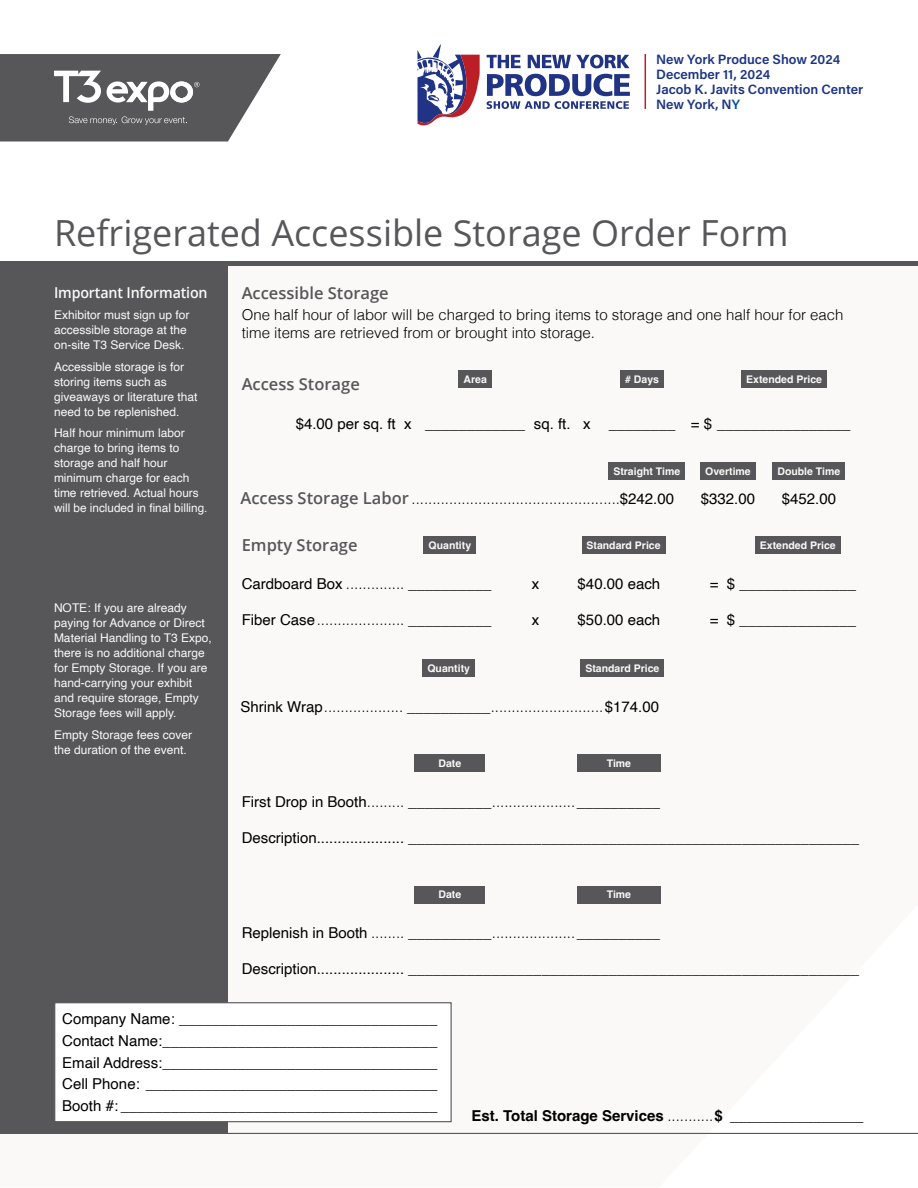
<style>
.page{position:relative;width:918px;height:1188px;background:#fff}
.page>*{position:absolute;margin:0;border:0;box-sizing:border-box;transform-origin:0 0}
.t1{font:36px "Open Sans";color:#575659}
.t2{font:600 16.5px "Open Sans";color:#575659}
.t3{font:15px/21.8px "Helvetica";color:#000;text-align:justify}
.t4{font:300 15px/18px "Helvetica";color:#000}
.t5{font:700 15px "Helvetica";color:#000}
.t6{font:600 15px "Open Sans";letter-spacing:-.01em;color:#faf9f8;scale:.95 1}
.t7{font:600 13.5px/15px "Acumin Pro";color:#1c3484}
.t8{font:12px/15px "Helvetica";color:#faf9f8}
.t9{font:700 10.5px "Helvetica";color:#faf9f8}
.s1{color:#004bab}
.s2{font-family:"Open Sans";font-weight:600;font-size:16.5px;color:#575659}
.s3{font-weight:400}
.s4{font-weight:300}
</style>
<div class="page">
<hr style="left:0;top:1133px;width:918px;height:1px;background:#575659">
<svg style="left:0;top:54px;width:281px;height:88px"></svg>
<div style="left:0;top:261px;width:918px;height:5px;background:#575659"></div>
<svg style="left:487px;top:55px;width:34px;height:13px"></svg>
<svg style="left:528px;top:55px;width:102px;height:13px"></svg>
<svg style="left:487px;top:74px;width:143px;height:35px"></svg>
<svg style="left:417px;top:44px;width:63px;height:82px"></svg>
<hr style="left:645px;top:54px;width:1px;height:55px;background:#bb1f26">
<div style="left:0;top:266px;width:228px;height:867px;background:#575659"></div>
<div style="left:54px;top:1002px;width:398px;height:120px;background:#fff;border:1px solid #575659"></div>
<div style="left:741px;top:370px;width:86px;height:18px;background:#575659"></div>
<div style="left:620px;top:370px;width:44px;height:18px;background:#575659"></div>
<div style="left:459px;top:370px;width:33px;height:18px;background:#575659"></div>
<div style="left:609px;top:462px;width:76px;height:18px;background:#575659"></div>
<div style="left:700px;top:462px;width:56px;height:18px;background:#575659"></div>
<div style="left:773px;top:462px;width:72px;height:18px;background:#575659"></div>
<div style="left:424px;top:536px;width:52px;height:18px;background:#575659"></div>
<div style="left:582px;top:536px;width:84px;height:18px;background:#575659"></div>
<div style="left:755px;top:536px;width:86px;height:18px;background:#575659"></div>
<div style="left:423px;top:659px;width:52px;height:17px;background:#575659"></div>
<div style="left:581px;top:659px;width:83px;height:17px;background:#575659"></div>
<div style="left:415px;top:754px;width:70px;height:18px;background:#575659"></div>
<div style="left:577px;top:754px;width:84px;height:18px;background:#575659"></div>
<div style="left:415px;top:886px;width:70px;height:17px;background:#575659"></div>
<div style="left:577px;top:886px;width:84px;height:17px;background:#575659"></div>
<p class="t7" style="left:656px;top:51px;width:209px">New York Produce Show 2024<br>December 11, 2024<br>Jacob K. Javits Convention Center<br>New York, N<span class="s1">Y</span></p>
<h1 class="t1" style="left:54px;top:209px;width:736px">Refrigerated Accessible Storage Order Form</h1>
<p class="t6" style="left:54px;top:283px;width:163px">Important Information</p>
<p class="t8" style="left:54px;top:308px;width:137px">Exhibitor must sign up for accessible storage at the on-site T3 Service Desk.</p>
<p class="t8" style="left:54px;top:359px;width:145px">Accessible storage is for storing items such as giveaways or literature that need to be replenished.</p>
<p class="t8" style="left:54px;top:426px;width:155px">Half hour minimum labor charge to bring items to storage and half hour minimum charge for each time retrieved. Actual hours will be included in final billing.</p>
<p class="t8" style="left:54px;top:601px;width:159px">NOTE: If you are already paying for Advance or Direct<br>Material Handling to T3 Expo, there is no additional charge for Empty Storage. If you are hand-carrying your exhibit and require storage, Empty<br>Storage fees will apply.</p>
<p class="t8" style="left:54px;top:728px;width:140px">Empty Storage fees cover the duration of the event.</p>
<p class="t2" style="left:242px;top:282px;width:149px">Accessible Storage</p>
<p class="t4" style="left:242px;top:304px;width:603px">One half hour of labor will be charged to bring items to storage and one half hour for each time items are retrieved from or brought into storage.</p>
<p class="t9" style="left:464px;top:373px;width:25px">Area</p>
<p class="t9" style="left:625px;top:373px;width:35px"># Days</p>
<p class="t9" style="left:746px;top:373px;width:77px">Extended Price</p>
<p class="t2" style="left:242px;top:373px;width:120px">Access Storage</p>
<p class="t3" style="left:296px;top:413px;width:556px">$4.00 per sq. ft x ____________ sq. ft. x ________ = $ ________________</p>
<p class="t9" style="left:613px;top:465px;width:68px">Straight Time</p>
<p class="t9" style="left:705px;top:465px;width:47px">Overtime</p>
<p class="t9" style="left:777px;top:465px;width:64px">Double Time</p>
<p class="t4" style="left:241px;top:488px;width:435px"><span class="s2">Access Storage Labor</span> ..................................................<span class="s3">$242.00</span></p>
<p class="t3" style="left:701px;top:488px;width:56px">$332.00</p>
<p class="t3" style="left:782px;top:488px;width:56px">$452.00</p>
<p class="t2" style="left:242px;top:533px;width:117px">Empty Storage</p>
<p class="t3" style="left:242px;top:573px;width:251px">Cardboard Box <span class="s4">..............</span> __________</p>
<p class="t3" style="left:532px;top:573px;width:9px">x</p>
<p class="t3" style="left:578px;top:573px;width:84px">$40.00 each</p>
<p class="t3" style="left:710px;top:573px;width:148px">= $ ______________</p>
<p class="t4" style="left:242px;top:610px;width:251px"><span class="s3">Fiber Case</span>..................... <span class="s3">__________</span></p>
<p class="t3" style="left:532px;top:609px;width:9px">x</p>
<p class="t3" style="left:578px;top:609px;width:84px">$50.00 each</p>
<p class="t3" style="left:710px;top:609px;width:148px">= $ ______________</p>
<p class="t9" style="left:429px;top:539px;width:44px">Quantity</p>
<p class="t9" style="left:587px;top:539px;width:76px">Standard Price</p>
<p class="t9" style="left:760px;top:539px;width:77px">Extended Price</p>
<p class="t9" style="left:427px;top:661px;width:44px">Quantity</p>
<p class="t9" style="left:585px;top:661px;width:76px">Standard Price</p>
<p class="t4" style="left:241px;top:696px;width:420px"><span class="s3">Shrink Wrap</span>................... <span class="s3">__________</span>...........................<span class="s3">$174.00</span></p>
<p class="t9" style="left:439px;top:757px;width:24px">Date</p>
<p class="t9" style="left:607px;top:757px;width:26px">Time</p>
<p class="t3" style="left:242px;top:791px;width:420px">First Drop in Booth<span class="s4">.........</span> __________<span class="s4">....................</span>__________</p>
<p class="t3" style="left:242px;top:827px;width:619px">Description..................... ______________________________________________________</p>
<p class="t9" style="left:439px;top:888px;width:24px">Date</p>
<p class="t9" style="left:607px;top:888px;width:26px">Time</p>
<p class="t3" style="left:242px;top:923px;width:420px">Replenish in Booth <span class="s4">........</span> __________<span class="s4">....................</span>__________</p>
<p class="t3" style="left:242px;top:959px;width:619px">Description..................... ______________________________________________________</p>
<p class="t3" style="left:62px;top:1009px;width:377px">Company Name: _______________________________ Contact Name:_________________________________ Email Address:_________________________________ Cell Phone: ___________________________________ Booth #: ______________________________________</p>
<p class="t5" style="left:471px;top:1107px;width:394px">Est. Total Storage Services <span class="s4">...........</span>$ ________________</p>
</div>
